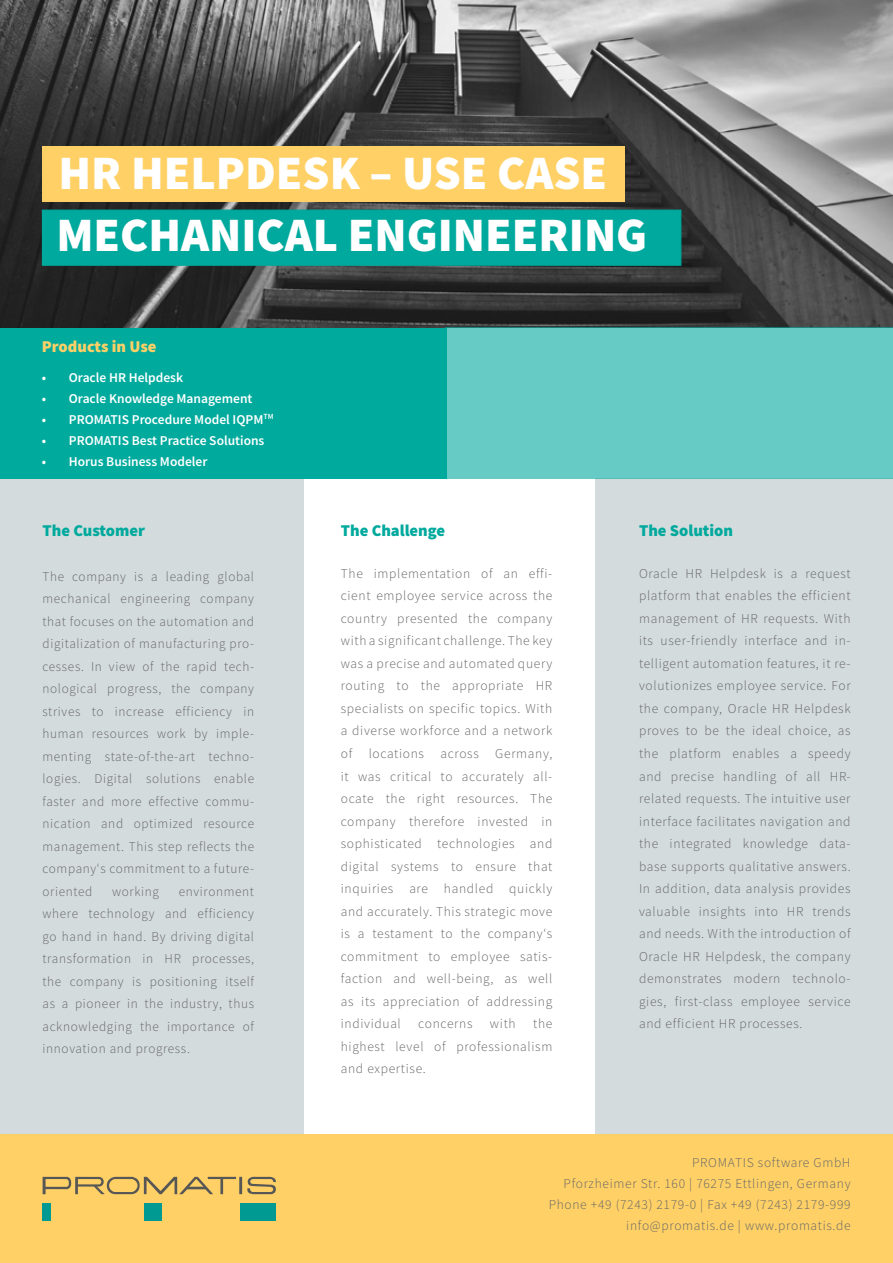
<style>
.page{position:relative;width:893px;height:1263px;background:#fff}
.page>*{position:absolute;margin:0;border:0;box-sizing:border-box;transform-origin:0 0}
.t1{font:900 48px "Source Sans Pro";color:#fff}
.t2{font:900 16.5px "Source Sans Pro";color:#00a99d}
.t3{font:900 16.5px "Source Sans Pro";color:#fed066}
.t4{font:300 13.5px/22.5px "Source Sans Pro";letter-spacing:.05em;color:#666;text-align:justify}
.t5{font:600 13.5px "Source Sans Pro";color:#fff}
</style>
<div class="page">
<div style="left:0;top:477px;width:304px;height:786px;background:#d4dbdc"></div>
<div style="left:595px;top:479px;width:298px;height:784px;background:#d4dbdc"></div>
<div style="left:0;top:327px;width:446px;height:152px;background:#00ab9e"></div>
<img style="left:0;top:0;width:893px;height:327px">
<div style="left:43px;top:146px;width:582px;height:55px;background:#fed066"></div>
<div style="left:42px;top:210px;width:639px;height:56px;background:#00a99d;border:1px solid #00a99d"></div>
<div style="left:0;top:1134px;width:893px;height:129px;background:#fed066"></div>
<hr style="left:239px;top:1177px;width:3px;height:17px;background:#575756">
<svg style="left:247px;top:1176px;width:29px;height:18px"></svg>
<div style="left:43px;top:1204px;width:8px;height:17px;background:#009a93"></div>
<div style="left:144px;top:1204px;width:18px;height:17px;background:#009a93"></div>
<div style="left:240px;top:1203px;width:36px;height:18px;background:#009a93"></div>
<svg style="left:43px;top:1177px;width:193px;height:17px"></svg>
<div style="left:446px;top:327px;width:447px;height:152px;background:#66cbc4"></div>
<h1 class="t1" style="left:58px;top:140px;width:550px">HR HELPDESK – USE CASE</h1>
<h1 class="t1" style="left:56px;top:202px;width:592px">MECHANICAL ENGINEERING</h1>
<p class="t3" style="left:42px;top:335px;width:116px">Products in Use</p>
<p class="t5" style="left:42px;top:368px;width:143px">• Oracle HR Helpdesk</p>
<p class="t5" style="left:42px;top:389px;width:212px">• Oracle Knowledge Management</p>
<p class="t5" style="left:42px;top:410px;width:233px">• PROMATIS Procedure Model IQPM<sup>TM</sup></p>
<p class="t5" style="left:42px;top:431px;width:224px">• PROMATIS Best Practice Solutions</p>
<p class="t5" style="left:42px;top:452px;width:167px">• Horus Business Modeler</p>
<p class="t2" style="left:43px;top:519px;width:104px">The Customer</p>
<p class="t4" style="left:43px;top:565px;width:213px">The company is a leading global mechanical engineering company that focuses on the automation and digitalization of manufacturing pro&shy;cesses. In view of the rapid tech&shy;nological progress, the company strives to increase efficiency in human resources work by imple&shy;menting state-of-the-art techno&shy;logies. Digital solutions enable faster and more effective commu&shy;nication and optimized resource management. This step reflects the company‘s commitment to a future&shy;oriented</p>
<p class="t4" style="left:112px;top:880px;width:48px">working</p>
<p class="t4" style="left:43px;top:880px;width:213px;text-indent:136px">environment where technology and efficiency go hand in hand. By driving digital transformation in HR processes, the company is positioning itself as a pioneer in the industry, thus acknowledging the importance of innovation and progress.</p>
<p class="t2" style="left:341px;top:519px;width:106px">The Challenge</p>
<p class="t4" style="left:341px;top:562px;width:213px">The implementation of an effi&shy;cient employee service across the country presented the company with a significant challenge. The key was a precise and automated query routing to the appropriate HR specialists on specific topics. With a diverse workforce and a network of locations across Germany, it was critical to accurately all&shy;ocate the right resources. The company therefore invested in sophisticated technologies and digital systems to ensure that inquiries are handled quickly and accurately. This strategic move is a testament to the company‘s commitment to employee satis&shy;faction and well-being, as well as its appreciation of addressing individual</p>
<p class="t4" style="left:341px;top:1012px;width:213px;text-indent:192px">the highest level of professionalism and expertise.</p>
<p class="t4" style="left:418px;top:1012px;width:56px">concerns</p>
<p class="t4" style="left:490px;top:1012px;width:27px">with</p>
<p class="t2" style="left:639px;top:519px;width:96px">The Solution</p>
<p class="t4" style="left:639px;top:562px;width:213px">Oracle HR Helpdesk is a request platform that enables the efficient management of HR requests. With its user-friendly interface and in&shy;telligent automation features, it re&shy;volutionizes employee service. For the company, Oracle HR Helpdesk proves to be the ideal choice, as the platform enables a speedy and precise handling of all HR&shy;related requests. The intuitive user interface facilitates navigation and the integrated knowledge data&shy;base supports qualitative answers.<br>In addition, data analysis provides valuable insights into HR trends and needs. With the introduction of Oracle HR Helpdesk, the company demonstrates modern technolo&shy;gies, first-class employee service and efficient HR processes.</p>
<p class="t4" style="left:549px;top:1152px;width:303px;line-height:21.1px;text-align:right">PROMATIS software GmbH<br>Pforzheimer Str. 160 | 76275 Ettlingen, Germany Phone +49 (7243) 2179-0 | Fax +49 (7243) 2179-999 info@promatis.de | www.promatis.de</p>
</div>
